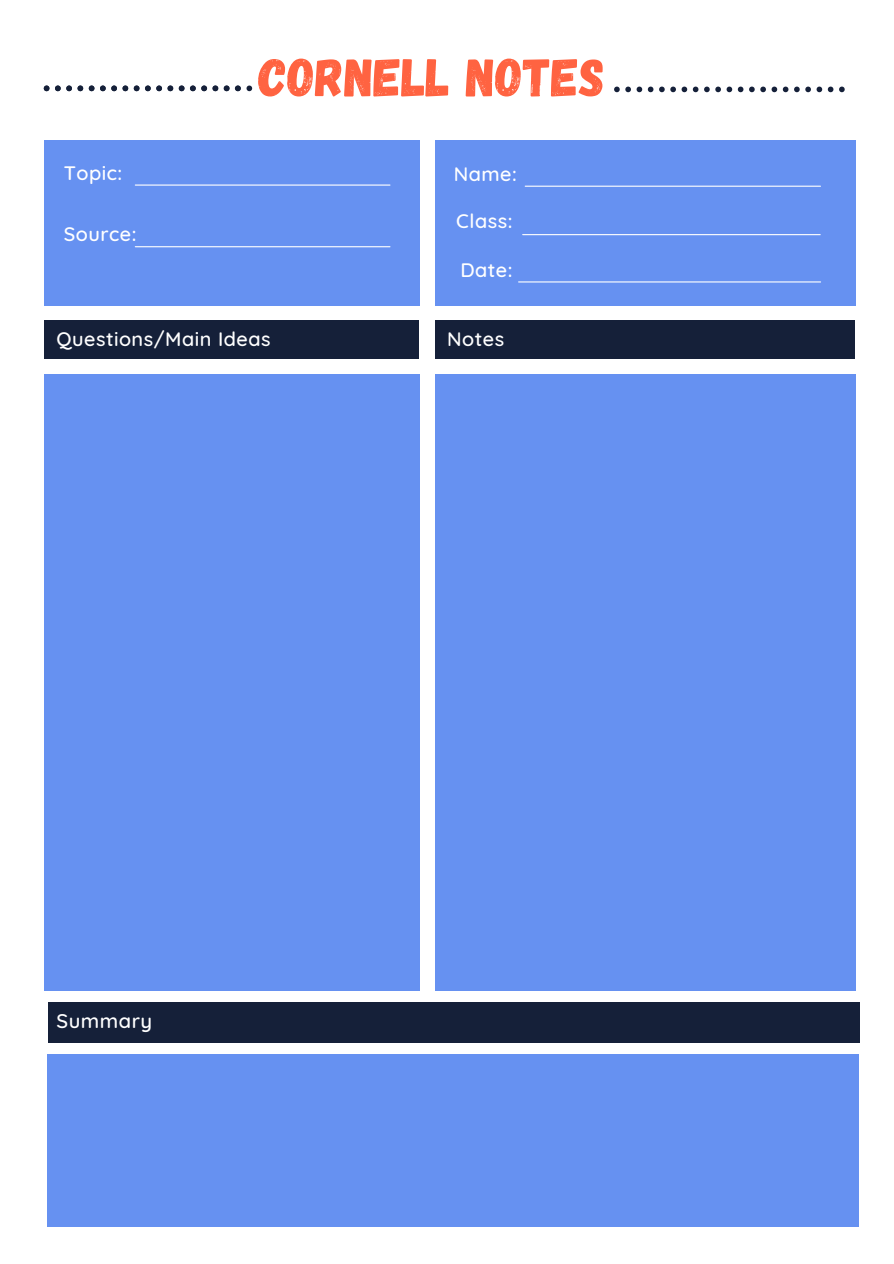
<style>
.page{position:relative;width:894px;height:1264px;background:#fff}
.page>*{position:absolute;margin:0;border:0;box-sizing:border-box;transform-origin:0 0}
.t1{font:53.55px "Gagalin";color:#ff6341}
.t2{font:500 20.1px "Quicksand";letter-spacing:.025em;color:#fff}
.t3{font:500 19.95px "Quicksand";letter-spacing:.025em;color:#fff}
</style>
<div class="page">
<div style="left:44px;top:140px;width:375px;height:166px;background:#6691f1"></div>
<div style="left:44px;top:320px;width:374px;height:39px;background:#152039"></div>
<div style="left:435px;top:140px;width:420px;height:166px;background:#6691f1"></div>
<hr style="left:525px;top:186px;width:295px;height:1px;background:#fff">
<hr style="left:522px;top:234px;width:298px;height:1px;background:#fff">
<hr style="left:518px;top:281px;width:302px;height:1px;background:#fff">
<hr style="left:135px;top:184px;width:255px;height:2px;background:#fff">
<hr style="left:135px;top:246px;width:255px;height:1px;background:#fff">
<div style="left:435px;top:320px;width:419px;height:39px;background:#152039"></div>
<svg style="left:44px;top:86px;width:208px;height:5px"></svg>
<svg style="left:614px;top:87px;width:230px;height:5px"></svg>
<div style="left:44px;top:374px;width:375px;height:616px;background:#6691f1"></div>
<div style="left:435px;top:374px;width:420px;height:616px;background:#6691f1"></div>
<div style="left:48px;top:1054px;width:810px;height:172px;background:#6691f1"></div>
<div style="left:48px;top:1002px;width:811px;height:40px;background:#152039"></div>
<p class="t3" style="left:64px;top:160px;width:60px">Topic:</p>
<p class="t3" style="left:64px;top:221px;width:74px">Source:</p>
<h1 class="t1" style="left:258px;top:43px;width:347px">CORNELL NOTES</h1>
<p class="t3" style="left:453px;top:161px;width:65px">Name:</p>
<p class="t3" style="left:456px;top:208px;width:58px">Class:</p>
<p class="t3" style="left:460px;top:257px;width:54px">Date:</p>
<p class="t3" style="left:56px;top:326px;width:215px">Questions/Main Ideas</p>
<p class="t3" style="left:447px;top:326px;width:58px">Notes</p>
<p class="t2" style="left:56px;top:1008px;width:97px">Summary</p>
</div>
